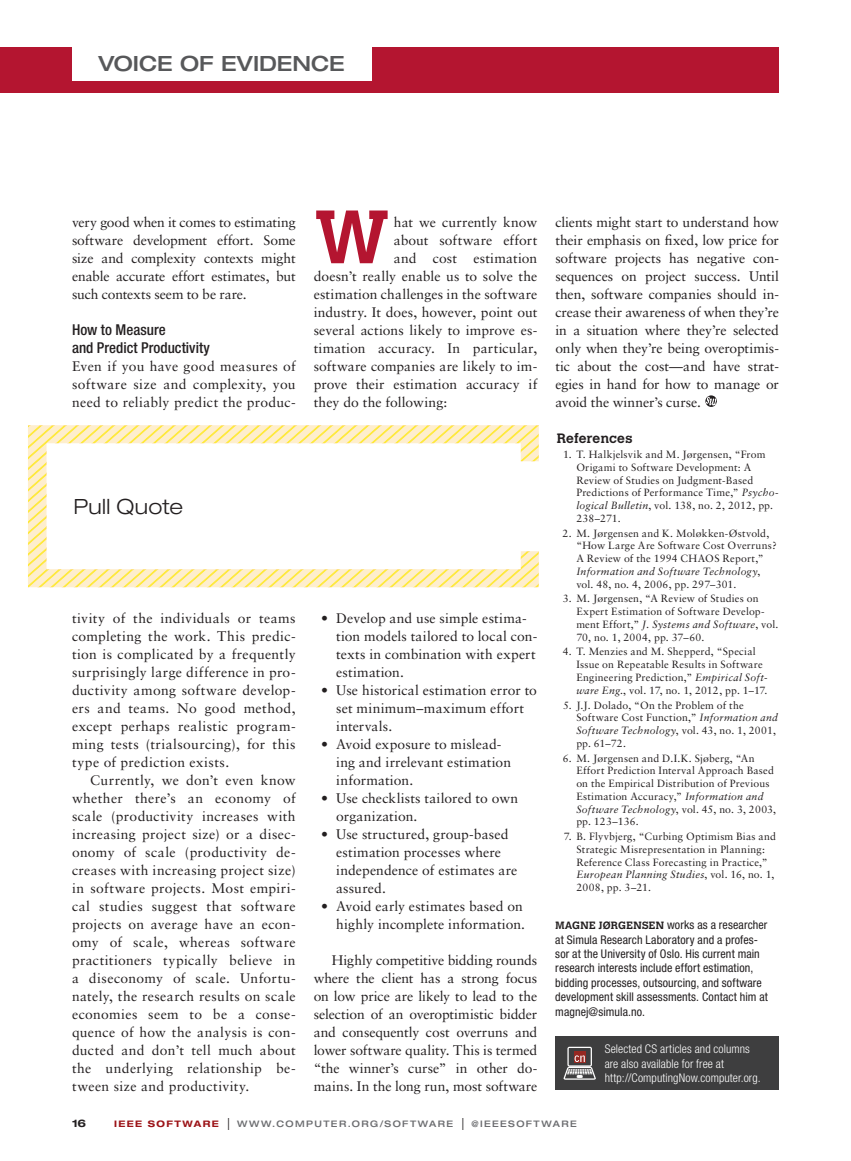
<style>
.page{position:relative;width:851px;height:1161px;background:#fff}
.page>*{position:absolute;margin:0;border:0;box-sizing:border-box;transform-origin:0 0}
.t1{font:700 74.85px "Calvert MT Std";color:#b41530}
.t2{font:500 expanded 21px "Helvetica Neue LT Std";color:#57585a}
.t3{font:300 expanded 21px "Helvetica Neue LT Std";letter-spacing:.015em;color:#231f20}
.t4{font:500 condensed 15px/18px "Helvetica Neue LT Std";color:#231f20}
.t5{font:13.8px/18px "Sabon LT Std";letter-spacing:.01em;color:#231f20;text-align:justify}
.t6{font:700 13.5px "Calvert MT Std";letter-spacing:.01em;color:#231f20}
.t7{font:condensed 12px/14.4px "Helvetica Neue LT Std";letter-spacing:.01em;color:#231f20}
.t8{font:300 condensed 12px/14.4px "Helvetica Neue LT Std";letter-spacing:.01em;color:#fff}
.t9{font:10.5px/12.8px "Sabon LT Std";letter-spacing:.02em;color:#231f20}
.t10{font:700 expanded 10.5px "Helvetica Neue LT Std";color:#231f20}
.t11{font:500 expanded 9px "Helvetica Neue LT Std";letter-spacing:.155em;color:#6c6d70}
.s1{font-style:italic}
.s2{font-family:"Calvert MT Std";font-weight:700;font-stretch:normal;font-size:10.5px}
.s3{font-weight:700;color:#9c1418}
.s4{font-family:"Helvetica LT Std";font-weight:400;font-stretch:condensed;font-size:12px;color:#231f20}
</style>
<div class="page">
<div style="left:0;top:47px;width:778px;height:46px;background:#b41530"></div>
<div style="left:72px;top:47px;width:299px;height:34px;background:#fff"></div>
<svg style="left:705px;top:395px;width:12px;height:12px"></svg>
<svg style="left:706px;top:397px;width:11px;height:8px"></svg>
<div style="left:555px;top:1036px;width:223px;height:54px;background:#3e3e3f"></div>
<svg style="left:563px;top:1047px;width:33px;height:33px"></svg>
<svg style="left:37px;top:425px;width:12px;height:162px;background:#feefba"></svg>
<svg style="left:49px;top:425px;width:12px;height:162px"></svg>
<svg style="left:61px;top:425px;width:12px;height:162px"></svg>
<svg style="left:73px;top:425px;width:12px;height:162px"></svg>
<svg style="left:85px;top:425px;width:12px;height:162px"></svg>
<svg style="left:97px;top:425px;width:12px;height:162px"></svg>
<svg style="left:109px;top:425px;width:13px;height:162px"></svg>
<svg style="left:122px;top:425px;width:12px;height:162px"></svg>
<svg style="left:134px;top:425px;width:12px;height:162px"></svg>
<svg style="left:146px;top:425px;width:12px;height:162px"></svg>
<svg style="left:158px;top:425px;width:12px;height:162px"></svg>
<svg style="left:170px;top:425px;width:12px;height:162px"></svg>
<svg style="left:182px;top:425px;width:12px;height:162px"></svg>
<svg style="left:194px;top:425px;width:12px;height:162px"></svg>
<svg style="left:206px;top:425px;width:12px;height:162px"></svg>
<svg style="left:218px;top:425px;width:12px;height:162px"></svg>
<svg style="left:230px;top:425px;width:13px;height:162px"></svg>
<svg style="left:243px;top:425px;width:12px;height:162px"></svg>
<svg style="left:255px;top:425px;width:12px;height:162px"></svg>
<svg style="left:267px;top:425px;width:12px;height:162px"></svg>
<svg style="left:279px;top:425px;width:12px;height:162px"></svg>
<svg style="left:291px;top:425px;width:12px;height:162px"></svg>
<svg style="left:303px;top:425px;width:235px;height:162px"></svg>
<h2 class="t2" style="left:99px;top:51px;width:248px">VOICE OF EVIDENCE</h2>
<p class="t5" style="left:72px;top:213px;width:225px">very good when it comes to estimating software development effort. Some size and complexity contexts might enable accurate effort estimates, but such contexts seem to be rare.</p>
<p class="t4" style="left:72px;top:321px;width:139px">How to Measure<br>and Predict Productivity</p>
<p class="t5" style="left:72px;top:357px;width:225px">Even if you have good measures of software size and complexity, you need to reliably predict the produc-</p>
<h1 class="t1" style="left:314px;top:190px;width:78px">W</h1>
<p class="t5" style="left:394px;top:213px;width:145px">hat we currently know</p>
<p class="t5" style="left:394px;top:231px;width:145px">about software effort</p>
<p class="t5" style="left:394px;top:249px;width:145px">and cost estimation</p>
<p class="t5" style="left:314px;top:267px;width:225px">doesn’t really enable us to solve the</p>
<p class="t5" style="left:314px;top:285px;width:225px">estimation challenges in the software</p>
<p class="t5" style="left:314px;top:303px;width:225px">industry. It does, however, point out</p>
<p class="t5" style="left:314px;top:321px;width:225px">several actions likely to improve es-</p>
<p class="t5" style="left:314px;top:339px;width:225px">timation accuracy. In particular,</p>
<p class="t5" style="left:314px;top:357px;width:225px">software companies are likely to im-</p>
<p class="t5" style="left:314px;top:375px;width:225px">prove their estimation accuracy if</p>
<p class="t5" style="left:314px;top:393px;width:135px">they do the following:</p>
<h2 class="t3" style="left:74px;top:494px;width:111px">Pull Quote</h2>
<p class="t5" style="left:72px;top:609px;width:225px">tivity of the individuals or teams completing the work. This predic&shy;tion is complicated by a frequently surprisingly large difference in pro&shy;ductivity among software develop&shy;ers and teams. No good method, except perhaps realistic program&shy;ming tests (trialsourcing), for this type of prediction exists.</p>
<p class="t5" style="left:72px;top:771px;width:225px;text-indent:18px">Currently, we don’t even know whether there’s an economy of scale (productivity increases with increasing project size) or a disec&shy;onomy of scale (productivity de&shy;creases with increasing project size) in software projects. Most empiri&shy;cal studies suggest that software projects on average have an econ&shy;omy of scale, whereas software practitioners typically believe in a diseconomy of scale. Unfortu&shy;nately, the research results on scale economies seem to be a conse&shy;quence of how the analysis is con&shy;ducted and don’t tell much about the underlying relationship be&shy;tween size and productivity.</p>
<p class="t5" style="left:336px;top:609px;width:202px;text-align:left;text-indent:-15px">• Develop and use simple estima&shy;tion models tailored to local con&shy;texts in combination with expert estimation.</p>
<p class="t5" style="left:336px;top:681px;width:202px;text-align:left;text-indent:-15px">• Use historical estimation error to set minimum–maximum effort intervals.</p>
<p class="t5" style="left:336px;top:735px;width:176px;text-align:left;text-indent:-15px">• Avoid exposure to mislead&shy;ing and irrelevant estimation information.</p>
<p class="t5" style="left:336px;top:789px;width:183px;text-indent:-15px">• Use checklists tailored to own organization.</p>
<p class="t5" style="left:336px;top:825px;width:182px;text-align:left;text-indent:-15px">• Use structured, group-based estimation processes where independence of estimates are assured.</p>
<p class="t5" style="left:321px;top:897px;width:205px;text-align:right">• Avoid early estimates based on highly incomplete information.</p>
<p class="t5" style="left:314px;top:951px;width:225px;text-indent:18px">Highly competitive bidding rounds where the client has a strong focus on low price are likely to lead to the selection of an overoptimistic bidder and consequently cost overruns and lower software quality. This is termed “the winner’s curse” in other do&shy;mains. In the long run, most software</p>
<p class="t5" style="left:555px;top:213px;width:225px">clients might start to understand how their emphasis on fixed, low price for software projects has negative con&shy;sequences on project success. Until then, software companies should in&shy;crease their awareness of when they’re in a situation where they’re selected only when they’re being overoptimis&shy;tic about the cost—and have strat&shy;egies in hand for how to manage or avoid the winner’s curse.</p>
<p class="t6" style="left:556px;top:430px;width:77px">References</p>
<p class="t9" style="left:576px;top:448px;width:204px;text-indent:-13px">1. T. Halkjelsvik and M. Jørgensen, “From Origami to Software Development: A Review of Studies on Judgment-Based Predictions of Performance Time,” <span class="s1">Psycho&shy;logical Bulletin</span>, vol. 138, no. 2, 2012, pp.<br>238–271.</p>
<p class="t9" style="left:576px;top:526px;width:202px;text-indent:-14px">2. M. Jørgensen and K. Moløkken-Østvold, “How Large Are Software Cost Overruns?<br>A Review of the 1994 CHAOS Report,” <span class="s1">Information and Software Technology</span>, vol. 48, no. 4, 2006, pp. 297–301.</p>
<p class="t9" style="left:576px;top:592px;width:204px;text-indent:-13px">3. M. Jørgensen, “A Review of Studies on Expert Estimation of Software Develop&shy;ment Effort,” <span class="s1">J. Systems and Software</span>, vol.<br>70, no. 1, 2004, pp. 37–60.</p>
<p class="t9" style="left:576px;top:645px;width:193px;text-indent:-13px">4. T. Menzies and M. Shepperd, “Special Issue on Repeatable Results in Software Engineering Prediction,” <span class="s1">Empirical Soft&shy;ware Eng</span>., vol. 17, no. 1, 2012, pp. 1–17.</p>
<p class="t9" style="left:576px;top:698px;width:203px;text-indent:-13px">5. J.J. Dolado, “On the Problem of the Software Cost Function,” <span class="s1">Information and Software Technology</span>, vol. 43, no. 1, 2001, pp. 61–72.</p>
<p class="t9" style="left:576px;top:751px;width:201px;text-indent:-14px">6. M. Jørgensen and D.I.K. Sjøberg, “An Effort Prediction Interval Approach Based on the Empirical Distribution of Previous Estimation Accuracy,” <span class="s1">Information and Software Technology</span>, vol. 45, no. 3, 2003, pp. 123–136.</p>
<p class="t9" style="left:576px;top:830px;width:201px;text-indent:-13px">7. B. Flyvbjerg, “Curbing Optimism Bias and Strategic Misrepresentation in Planning:<br>Reference Class Forecasting in Practice,” <span class="s1">European Planning Studies</span>, vol. 16, no. 1, 2008, pp. 3–21.</p>
<p class="t7" style="left:555px;top:918px;width:214px"><span class="s2">MAGNE JØRGENSEN</span> works as a researcher at Simula Research Laboratory and a profes&shy;sor at the University of Oslo. His current main research interests include effort estimation, bidding processes, outsourcing, and software development skill assessments. Contact him at magnej@simula.no.</p>
<p class="t8" style="left:604px;top:1042px;width:157px">Selected CS articles and columns are also available for free at http://ComputingNow.computer.org.</p>
<p class="t10" style="left:72px;top:1117px;width:16px">16</p>
<p class="t11" style="left:114px;top:1118px;width:464px"><span class="s3">IEEE SOFTWARE</span> <span class="s4">|</span> WWW.COMPUTER.ORG/SOFTWARE <span class="s4">|</span> @IEEESOFTWARE</p>
</div>
